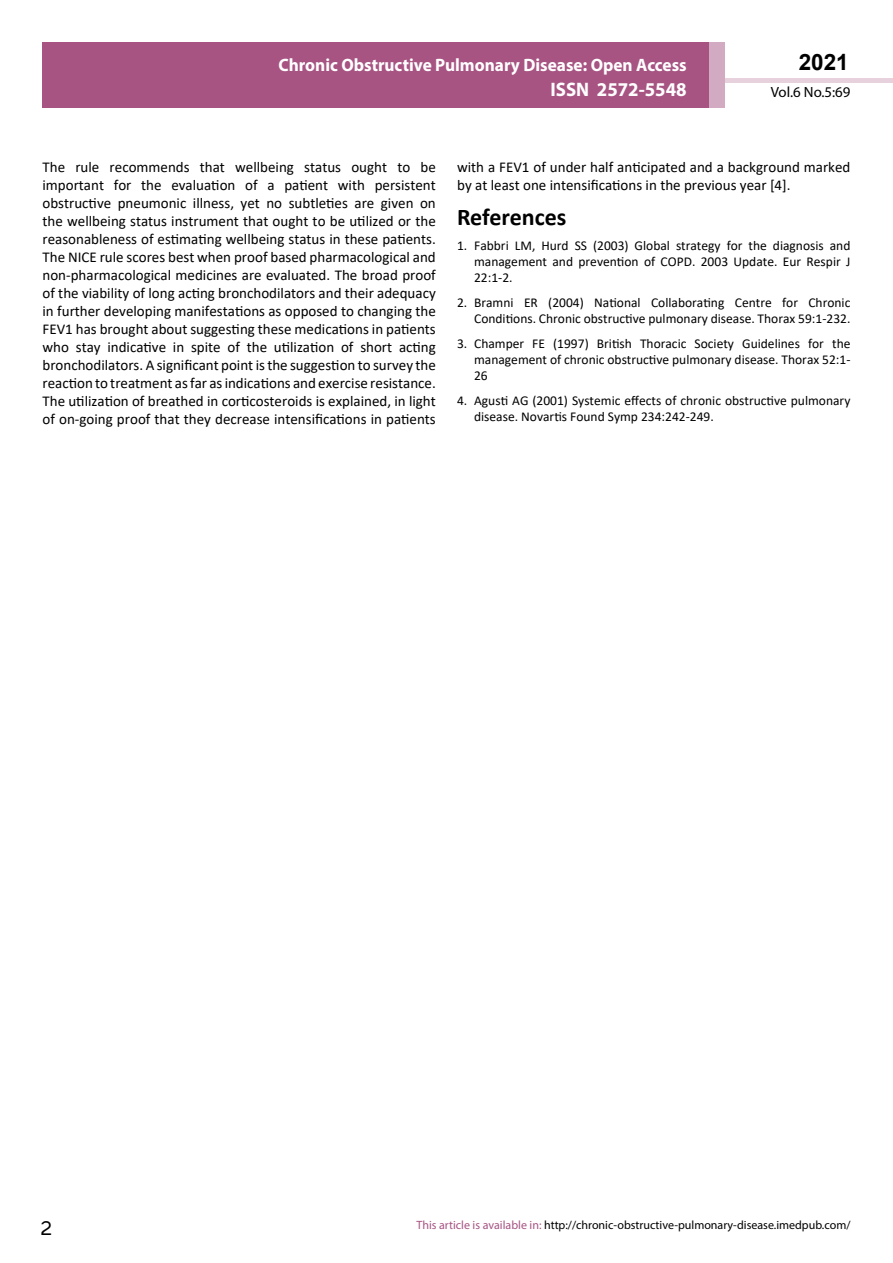
<style>
.page{position:relative;width:893px;height:1263px;background:#fff}
.page>*{position:absolute;margin:0;border:0;box-sizing:border-box;transform-origin:0 0}
.t1{font:25.5px "Tunga";color:#000}
.t2{font:700 24px "Calibri";color:#000}
.t3{font:700 22.5px "Arial";color:#000}
.t4{font:700 19.65px "Myriad Pro";color:#fff;scale:.96 1}
.t5{font:700 18px/21.6px "Myriad Pro";color:#fff;text-align:right;scale:.96 1}
.t6{font:15px/18px "Calibri";color:#000;text-align:justify}
.t7{font:14.85px "Myriad Pro";color:#000}
.t8{font:13.5px/16.2px "Calibri";color:#000;text-align:justify}
.t9{font:12px "Myriad Pro";color:#000}
.s1{color:#a75483}
</style>
<div class="page">
<hr style="left:725px;top:78px;width:168px;height:4px;background:#e6d1dd">
<div style="left:43px;top:42px;width:666px;height:66px;background:#a75483"></div>
<div style="left:709px;top:42px;width:16px;height:66px;background:#d2aac1"></div>
<p class="t5" style="left:517px;top:53px;width:198px">ARCHIVOS DE MEDICINA<br>ISSN 1698-9465</p>
<h3 class="t3" style="left:799px;top:46px;width:52px">2021</h3>
<p class="t5" style="left:278px;top:54px;width:427px">Chronic Obstructive Pulmonary Disease: Open Access</p>
<h3 class="t4" style="left:551px;top:76px;width:143px">ISSN 2572-5548</h3>
<p class="t7" style="left:771px;top:83px;width:81px">Vol.6 No.5:69</p>
<p class="t6" style="left:43px;top:158px;width:395px">The rule recommends that wellbeing status ought to be important for the evaluation of a patient with persistent obstructive pneumonic illness, yet no subtleties are given on the wellbeing status instrument that ought to be utilized or the reasonableness of estimating wellbeing status in these patients.<br>The NICE rule scores best when proof based pharmacological and non-pharmacological medicines are evaluated. The broad proof of the viability of long acting bronchodilators and their adequacy in further developing manifestations as opposed to changing the FEV1 has brought about suggesting these medications in patients who stay indicative in spite of the utilization of short acting bronchodilators. A significant point is the suggestion to survey the reaction to treatment as far as indications and exercise resistance.<br>The utilization of breathed in corticosteroids is explained, in light of on-going proof that they decrease intensifications in patients</p>
<p class="t6" style="left:457px;top:158px;width:395px">with a FEV1 of under half anticipated and a background marked by at least one intensifications in the previous year [4].</p>
<h2 class="t2" style="left:457px;top:200px;width:111px">References</h2>
<p class="t8" style="left:474px;top:237px;width:378px;text-indent:-17px">1. Fabbri LM, Hurd SS (2003) Global strategy for the diagnosis and management and prevention of COPD. 2003 Update. Eur Respir J 22:1-2.</p>
<p class="t8" style="left:457px;top:294px;width:395px;text-align:right">2. Bramni ER (2004) National Collaborating Centre for Chronic<br>Conditions. Chronic obstructive pulmonary disease. Thorax 59:1-232.</p>
<p class="t8" style="left:474px;top:335px;width:378px;text-indent:-17px">3. Champer FE (1997) British Thoracic Society Guidelines for the management of chronic obstructive pulmonary disease. Thorax 52:1- 26</p>
<p class="t8" style="left:474px;top:392px;width:378px;text-indent:-17px">4. Agusti AG (2001) Systemic effects of chronic obstructive pulmonary disease. Novartis Found Symp 234:242-249.</p>
<h1 class="t1" style="left:41px;top:1211px;width:13px">2</h1>
<p class="t9" style="left:416px;top:1218px;width:435px"><span class="s1">This article is available in:</span> http://chronic-obstructive-pulmonary-disease.imedpub.com/</p>
</div>
